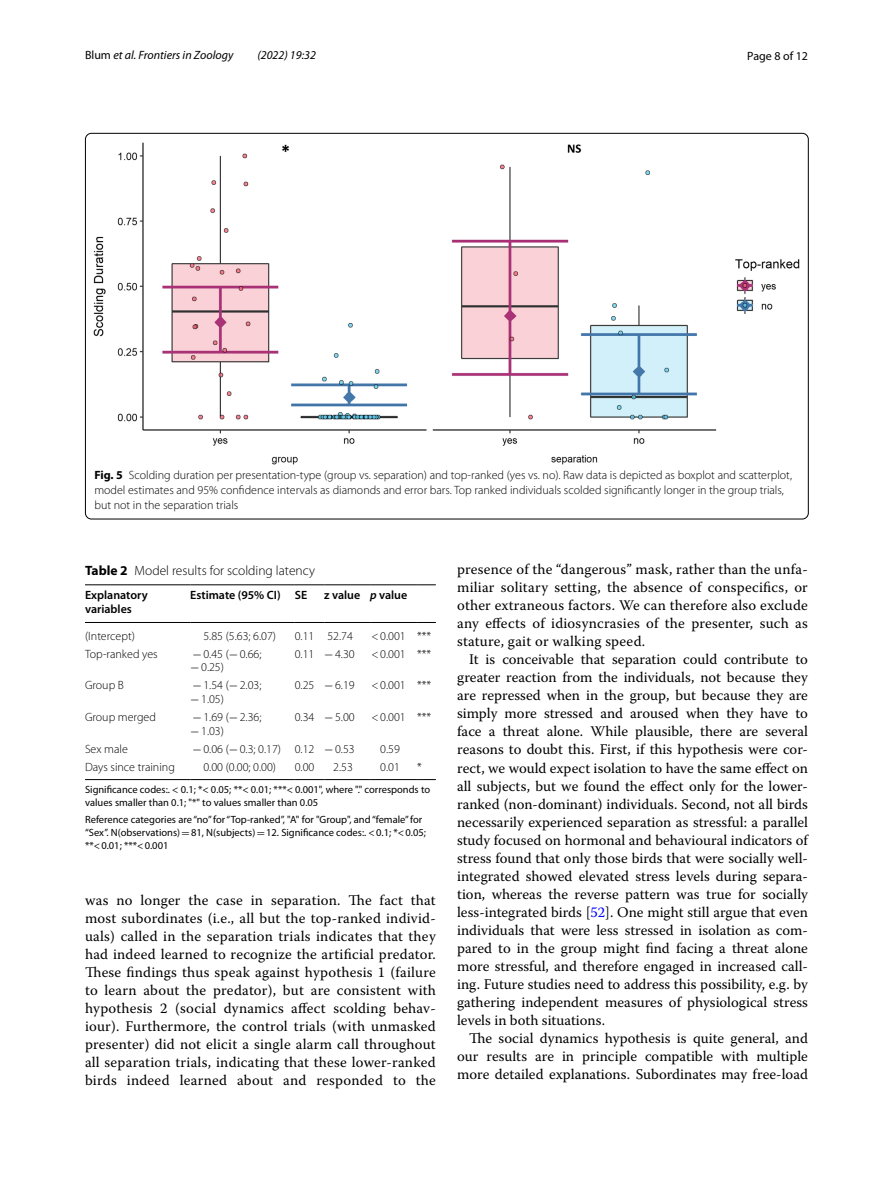
<style>
.page{position:relative;width:893px;height:1187px;background:#fff}
.page>*{position:absolute;margin:0;border:0;box-sizing:border-box;transform-origin:0 0}
.t1{font:14.7px/18px "Warnock Pro";letter-spacing:.01em;color:#000;text-align:justify}
.t2{font:300 13.5px "Myriad Pro";color:#000}
.t3{font:300 12px/13.5px "Myriad Pro";color:#000}
.t4{font:600 12px/13.5px "Myriad Pro";color:#000}
.t5{font:italic 12px "Myriad Pro";color:#000}
.t6{font:12px "Myriad Pro";color:#000}
.t7{font:10.5px/12.8px "Myriad Pro";color:#000}
.s1{font-style:normal}
.s2{font-weight:700}
.s3{font-style:italic}
.s4{font-family:"MTSY";font-weight:400}
.s5{font-family:"MTSY"}
.s6{color:#00f}
</style>
<div class="page">
<img style="left:94px;top:142px;width:706px;height:322px">
<hr style="left:85px;top:584px;width:105px;height:1px;background:#000">
<hr style="left:85px;top:622px;width:105px;height:1px;background:#000">
<hr style="left:190px;top:584px;width:105px;height:1px;background:#000">
<hr style="left:190px;top:622px;width:105px;height:1px;background:#000">
<svg style="left:295px;top:584px;width:29px;height:1px"></svg>
<svg style="left:295px;top:622px;width:29px;height:1px"></svg>
<hr style="left:324px;top:584px;width:46px;height:1px;background:#000">
<hr style="left:324px;top:622px;width:46px;height:1px;background:#000">
<hr style="left:370px;top:584px;width:47px;height:1px;background:#000">
<hr style="left:370px;top:622px;width:47px;height:1px;background:#000">
<svg style="left:417px;top:584px;width:19px;height:1px"></svg>
<svg style="left:417px;top:622px;width:19px;height:1px"></svg>
<hr style="left:85px;top:779px;width:105px;height:1px;background:#000">
<hr style="left:190px;top:779px;width:105px;height:1px;background:#000">
<svg style="left:295px;top:779px;width:29px;height:1px"></svg>
<hr style="left:324px;top:779px;width:46px;height:1px;background:#000">
<hr style="left:370px;top:779px;width:47px;height:1px;background:#000">
<svg style="left:417px;top:779px;width:19px;height:1px"></svg>
<p class="t5" style="left:85px;top:48px;width:150px"><span class="s1">Blum</span> et al. Frontiers in Zoology</p>
<p class="t5" style="left:257px;top:48px;width:60px">(2022) 19:32</p>
<p class="t6" style="left:747px;top:48px;width:62px">Page 8 of 12</p>
<p class="t3" style="left:94px;top:468px;width:699px;line-height:15px"><span class="s2">Fig. 5</span> Scolding duration per presentation-type (group vs. separation) and top-ranked (yes vs. no). Raw data is depicted as boxplot and scatterplot, model estimates and 95% confidence intervals as diamonds and error bars. Top ranked individuals scolded significantly longer in the group trials, but not in the separation trials</p>
<p class="t2" style="left:85px;top:563px;width:231px"><span class="s2">Table 2</span> Model results for scolding latency</p>
<p class="t4" style="left:85px;top:588px;width:64px">Explanatory variables</p>
<p class="t4" style="left:190px;top:588px;width:118px">Estimate (95% CI) SE</p>
<p class="t4" style="left:324px;top:588px;width:85px">z value <span class="s3">p</span> value</p>
<p class="t3" style="left:85px;top:629px;width:51px">(Intercept)</p>
<p class="t3" style="left:203px;top:629px;width:74px">5.85 (5.63; 6.07)</p>
<p class="t3" style="left:295px;top:629px;width:60px">0.11 52.74</p>
<p class="t3" style="left:372px;top:629px;width:61px">&lt;0.001 ***</p>
<p class="t3" style="left:85px;top:647px;width:74px">Top-ranked yes</p>
<p class="t3" style="left:190px;top:647px;width:73px"><span class="s4">−</span>0.45 (<span class="s4">−</span>0.66; <span class="s4">−</span>0.25)</p>
<p class="t3" style="left:295px;top:647px;width:61px">0.11 <span class="s4">−</span>4.30</p>
<p class="t3" style="left:372px;top:647px;width:61px">&lt;0.001 ***</p>
<p class="t3" style="left:85px;top:679px;width:40px">Group B</p>
<p class="t3" style="left:190px;top:679px;width:73px"><span class="s4">−</span>1.54 (<span class="s4">−</span>2.03; <span class="s4">−</span>1.05)</p>
<p class="t3" style="left:295px;top:679px;width:61px">0.25 <span class="s4">−</span>6.19</p>
<p class="t3" style="left:372px;top:679px;width:61px">&lt;0.001 ***</p>
<p class="t3" style="left:85px;top:710px;width:72px">Group merged</p>
<p class="t3" style="left:190px;top:710px;width:73px"><span class="s4">−</span>1.69 (<span class="s4">−</span>2.36; <span class="s4">−</span>1.03)</p>
<p class="t3" style="left:295px;top:710px;width:61px">0.34 <span class="s4">−</span>5.00</p>
<p class="t3" style="left:372px;top:710px;width:61px">&lt;0.001 ***</p>
<p class="t3" style="left:85px;top:742px;width:44px">Sex male</p>
<p class="t3" style="left:193px;top:742px;width:164px"><span class="s4">−</span>0.06 (<span class="s4">−</span>0.3; 0.17) 0.12 <span class="s4">−</span>0.53</p>
<p class="t3" style="left:380px;top:742px;width:21px">0.59</p>
<p class="t3" style="left:85px;top:760px;width:91px">Days since training</p>
<p class="t3" style="left:203px;top:760px;width:74px">0.00 (0.00; 0.00)</p>
<p class="t3" style="left:295px;top:760px;width:21px">0.00</p>
<p class="t3" style="left:333px;top:760px;width:21px">2.53</p>
<p class="t3" style="left:380px;top:760px;width:21px">0.01</p>
<p class="t3" style="left:417px;top:760px;width:6px">*</p>
<p class="t7" style="left:85px;top:783px;width:347px">Significance codes:. &lt; 0.1; *&lt; 0.05; **&lt; 0.01; ***&lt; 0.001", where "." corresponds to values smaller than 0.1; "*" to values smaller than 0.05</p>
<p class="t7" style="left:85px;top:812px;width:342px">Reference categories are “no” for “Top-ranked”, "A" for "Group", and “female” for “Sex”. N(observations)<span class="s5">=</span>81, N(subjects)<span class="s5">=</span>12. Significance codes:. &lt;0.1; *&lt;0.05; **&lt;0.01; ***&lt;0.001</p>
<p class="t1" style="left:85px;top:890px;width:352px">was no longer the case in separation. The fact that most subordinates (i.e., all but the top-ranked individ&shy;uals) called in the separation trials indicates that they had indeed learned to recognize the artificial predator.<br>These findings thus speak against hypothesis 1 (failure to learn about the predator), but are consistent with hypothesis 2 (social dynamics affect scolding behav&shy;iour). Furthermore, the control trials (with unmasked presenter) did not elicit a single alarm call throughout all separation trials, indicating that these lower-ranked birds indeed learned about and responded to the</p>
<p class="t1" style="left:457px;top:560px;width:352px">presence of the “dangerous” mask, rather than the unfa&shy;miliar solitary setting, the absence of conspecifics, or other extraneous factors. We can therefore also exclude any effects of idiosyncrasies of the presenter, such as stature, gait or walking speed.</p>
<p class="t1" style="left:457px;top:650px;width:352px;text-indent:12px">It is conceivable that separation could contribute to greater reaction from the individuals, not because they are repressed when in the group, but because they are simply more stressed and aroused when they have to face a threat alone. While plausible, there are several reasons to doubt this. First, if this hypothesis were cor&shy;rect, we would expect isolation to have the same effect on all subjects, but we found the effect only for the lower&shy;ranked (non-dominant) individuals. Second, not all birds necessarily experienced separation as stressful: a parallel study focused on hormonal and behavioural indicators of stress found that only those birds that were socially well&shy;integrated showed elevated stress levels during separa&shy;tion, whereas the reverse pattern was true for socially less-integrated birds [<span class="s6">52</span>]. One might still argue that even individuals that were less stressed in isolation as com&shy;pared to in the group might find facing a threat alone more stressful, and therefore engaged in increased call&shy;ing. Future studies need to address this possibility, e.g. by gathering independent measures of physiological stress levels in both situations.</p>
<p class="t1" style="left:457px;top:1028px;width:352px;text-indent:12px">The social dynamics hypothesis is quite general, and our results are in principle compatible with multiple more detailed explanations. Subordinates may free-load</p>
</div>
